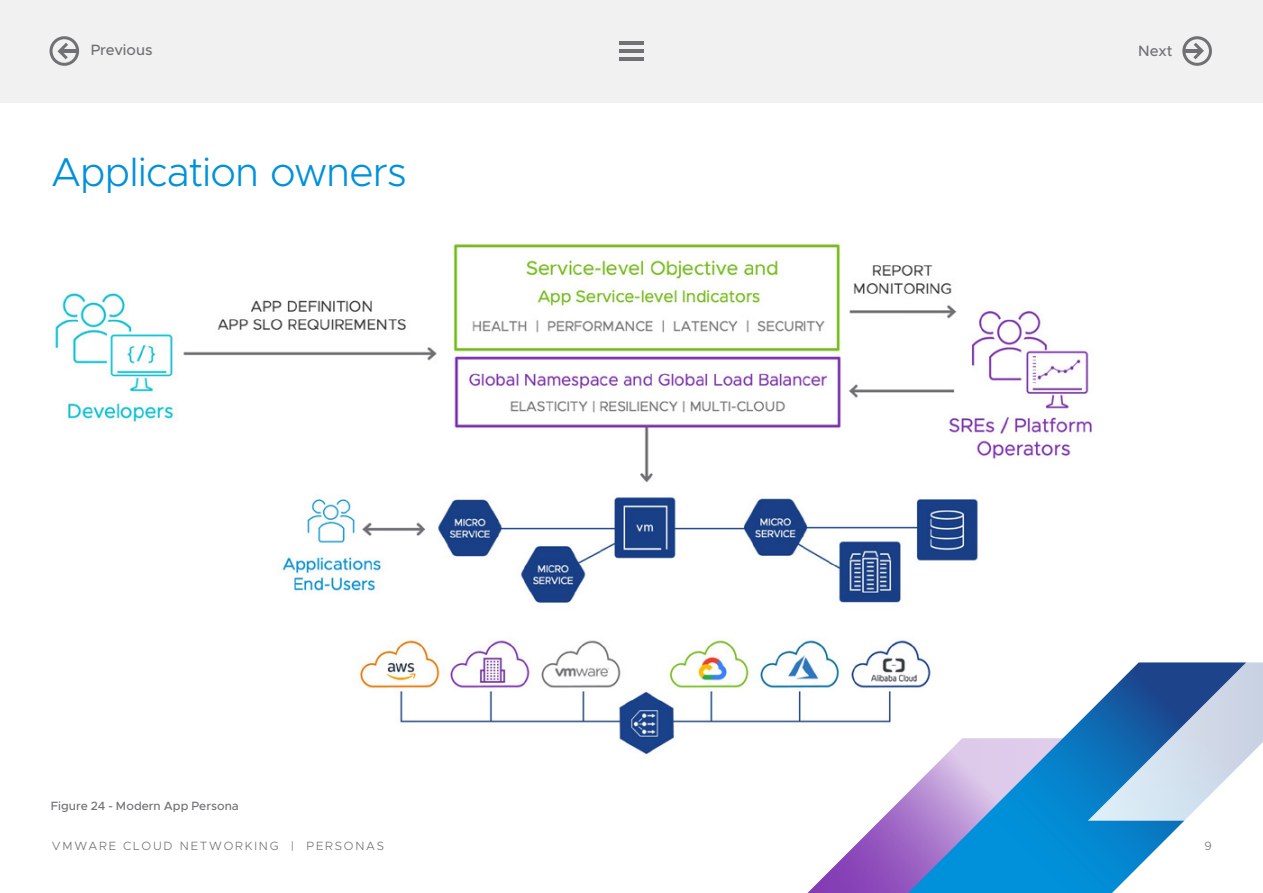
<style>
.page{position:relative;width:1263px;height:893px;background:#fff}
.page>*{position:absolute;margin:0;border:0;box-sizing:border-box;transform-origin:0 0}
.t1{font:300 40.5px "Metropolis";letter-spacing:-.015em;color:#0091da}
.t2{font:500 15px "Metropolis";letter-spacing:-.005em;color:#717074}
.t3{font:300 12px "Metropolis";letter-spacing:.15em;color:#717074}
.t4{font:500 12px "Metropolis";color:#717074}
</style>
<div class="page">
<img style="left:55px;top:243px;width:1037px;height:512px">
<div style="left:0;top:0;width:1263px;height:102px;background:#f1f1f1"></div>
<hr style="left:60px;top:49px;width:18px;height:4px;background:#717074">
<svg style="left:55px;top:40px;width:16px;height:22px"></svg>
<div style="left:50px;top:36px;width:29px;height:30px;border:3px solid #717074;border-radius:50%"></div>
<hr style="left:1184px;top:49px;width:17px;height:4px;background:#717074">
<svg style="left:1190px;top:40px;width:16px;height:22px"></svg>
<div style="left:1182px;top:36px;width:30px;height:30px;border:3px solid #717074;border-radius:50%"></div>
<hr style="left:619px;top:41px;width:25px;height:4px;background:#717074">
<hr style="left:619px;top:49px;width:25px;height:4px;background:#717074">
<hr style="left:619px;top:57px;width:25px;height:4px;background:#717074">
<svg style="left:779px;top:738px;width:124px;height:155px"></svg>
<svg style="left:903px;top:662px;width:281px;height:231px"></svg>
<svg style="left:1088px;top:598px;width:175px;height:223px"></svg>
<p class="t2" style="left:91px;top:41px;width:63px">Previous</p>
<p class="t2" style="left:1138px;top:41px;width:36px">Next</p>
<h1 class="t1" style="left:51px;top:147px;width:357px">Application owners</h1>
<p class="t4" style="left:51px;top:798px;width:189px">Figure 24 - Modern App Persona</p>
<p class="t3" style="left:52px;top:838px;width:334px">VMWARE CLOUD NETWORKING | PERSONAS</p>
<p class="t3" style="left:1204px;top:838px;width:9px">9</p>
</div>
